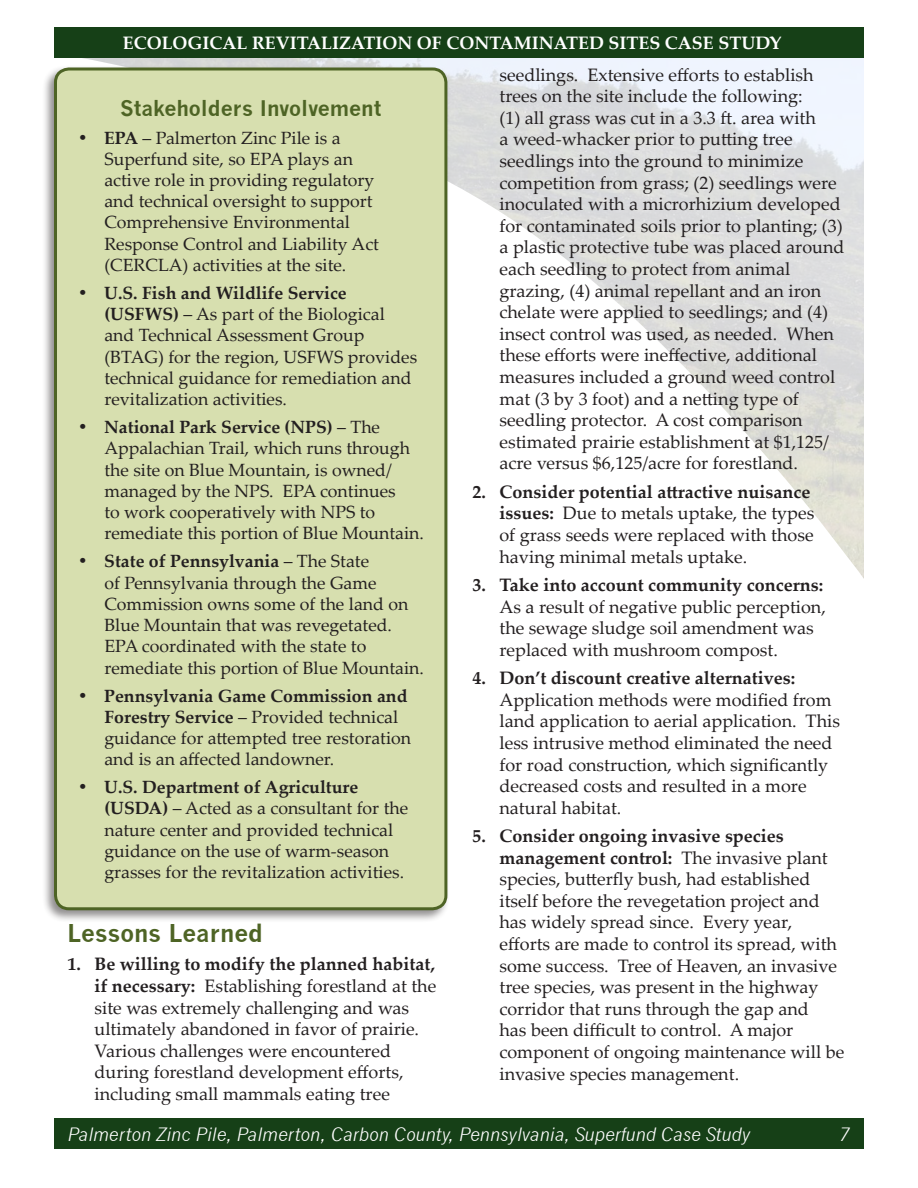
<style>
.page{position:relative;width:918px;height:1188px;background:#fff}
.page>*{position:absolute;margin:0;border:0;box-sizing:border-box;transform-origin:0 0}
.Subheading{font:700 24px "News Gothic";color:#4e6425}
.textBoxHeading{font:700 21px "News Gothic";color:#4e6425}
.Bullet-none{font:18px/21.6px "Palatino Linotype";color:#231f20}
.t1{font:italic 18px "News Gothic";color:#fff}
.t2{font:700 18px "Palatino Linotype";color:#fff}
.Bullets{font:17.7px/21.3px "Palatino Linotype";color:#231f20}
.s1{font-weight:700}
</style>
<div class="page">
<div style="left:54px;top:1119px;width:810px;height:30px;background:#164017"></div>
<img style="left:68px;top:57px;width:796px;height:522px">
<div style="left:54px;top:27px;width:810px;height:30px;background:#164017"></div>
<div style="left:41px;top:64px;width:409px;height:858px;background:#231f20;opacity:.5"></div>
<div style="left:56px;top:69px;width:390px;height:840px;background:#d7dfaf;border-radius:14px"></div>
<div style="left:54px;top:68px;width:393px;height:842px;border:3px solid #4e6425;border-radius:14px"></div>
<p class="t2" style="left:123px;top:30px;width:660px">ECOLOGICAL REVITALIZATION OF CONTAMINATED SITES CASE STUDY</p>
<p class="textBoxHeading" style="left:120px;top:95px;width:263px">Stakeholders Involvement</p>
<p class="Bullets" style="left:104px;top:126px;width:276px;text-indent:-27px"><span class="s1">• EPA</span> – Palmerton Zinc Pile is a Superfund site, so EPA plays an active role in providing regulatory and technical oversight to support Comprehensive Environmental Response Control and Liability Act (CERCLA) activities at the site.</p>
<p class="Bullets" style="left:104px;top:282px;width:314px;text-indent:-27px"><span class="s1">• U.S. Fish and Wildlife Service (USFWS)</span> – As part of the Biological and Technical Assessment Group (BTAG) for the region, USFWS provides technical guidance for remediation and revitalization activities.</p>
<p class="Bullets" style="left:104px;top:416px;width:321px;text-indent:-27px"><span class="s1">• National Park Service (NPS)</span> – The Appalachian Trail, which runs through the site on Blue Mountain, is owned/ managed by the NPS. EPA continues<br>to work cooperatively with NPS to remediate this portion of Blue Mountain.</p>
<p class="Bullets" style="left:104px;top:550px;width:321px;text-indent:-27px"><span class="s1">• State of Pennsylvania</span> – The State<br>of Pennsylvania through the Game Commission owns some of the land on Blue Mountain that was revegetated.<br>EPA coordinated with the state to remediate this portion of Blue Mountain.</p>
<p class="Bullets" style="left:104px;top:684px;width:308px;text-indent:-27px"><span class="s1">• Pennsylvania Game Commission and Forestry Service</span> – Provided technical guidance for attempted tree restoration and is an affected landowner.</p>
<p class="Bullets" style="left:104px;top:776px;width:305px;text-indent:-27px"><span class="s1">• U.S. Department of Agriculture (USDA)</span> – Acted as a consultant for the nature center and provided technical guidance on the use of warm-season grasses for the revitalization activities.</p>
<p class="Subheading" style="left:68px;top:919px;width:197px">Lessons Learned</p>
<p class="Bullet-none" style="left:94px;top:953px;width:343px;text-indent:-27px"><span class="s1">1. Be willing to modify the planned habitat, if necessary:</span> Establishing forestland at the site was extremely challenging and was ultimately abandoned in favor of prairie.<br>Various challenges were encountered during forestland development efforts, including small mammals eating tree</p>
<p class="Bullet-none" style="left:500px;top:63px;width:347px">seedlings. Extensive efforts to establish trees on the site include the following:<br>(1) all grass was cut in a 3.3 ft. area with<br>a weed-whacker prior to putting tree seedlings into the ground to minimize competition from grass; (2) seedlings were inoculated with a microrhizium developed for contaminated soils prior to planting; (3) a plastic protective tube was placed around each seedling to protect from animal grazing, (4) animal repellant and an iron chelate were applied to seedlings; and (4) insect control was used, as needed. When these efforts were ineffective, additional measures included a ground weed control mat (3 by 3 foot) and a netting type of seedling protector. A cost comparison estimated prairie establishment at $1,125/ acre versus $6,125/acre for forestland.</p>
<p class="Bullet-none" style="left:500px;top:480px;width:316px;text-indent:-27px"><span class="s1">2. Consider potential attractive nuisance issues:</span> Due to metals uptake, the types of grass seeds were replaced with those having minimal metals uptake.</p>
<p class="Bullet-none" style="left:500px;top:573px;width:328px;text-indent:-27px"><span class="s1">3. Take into account community concerns:<br></span>As a result of negative public perception, the sewage sludge soil amendment was replaced with mushroom compost.</p>
<p class="Bullet-none" style="left:500px;top:667px;width:342px;text-indent:-27px"><span class="s1">4. Don’t discount creative alternatives:<br></span>Application methods were modified from land application to aerial application. This less intrusive method eliminated the need for road construction, which significantly decreased costs and resulted in a more natural habitat.</p>
<p class="Bullet-none" style="left:500px;top:824px;width:346px;text-indent:-27px"><span class="s1">5. Consider ongoing invasive species management control:</span> The invasive plant species, butterfly bush, had established itself before the revegetation project and has widely spread since. Every year, efforts are made to control its spread, with some success. Tree of Heaven, an invasive tree species, was present in the highway corridor that runs through the gap and<br>has been difficult to control. A major component of ongoing maintenance will be invasive species management.</p>
<p class="t1" style="left:68px;top:1124px;width:684px">Palmerton Zinc Pile, Palmerton, Carbon County, Pennsylvania, Superfund Case Study</p>
<p class="t1" style="left:839px;top:1124px;width:13px">7</p>
</div>
